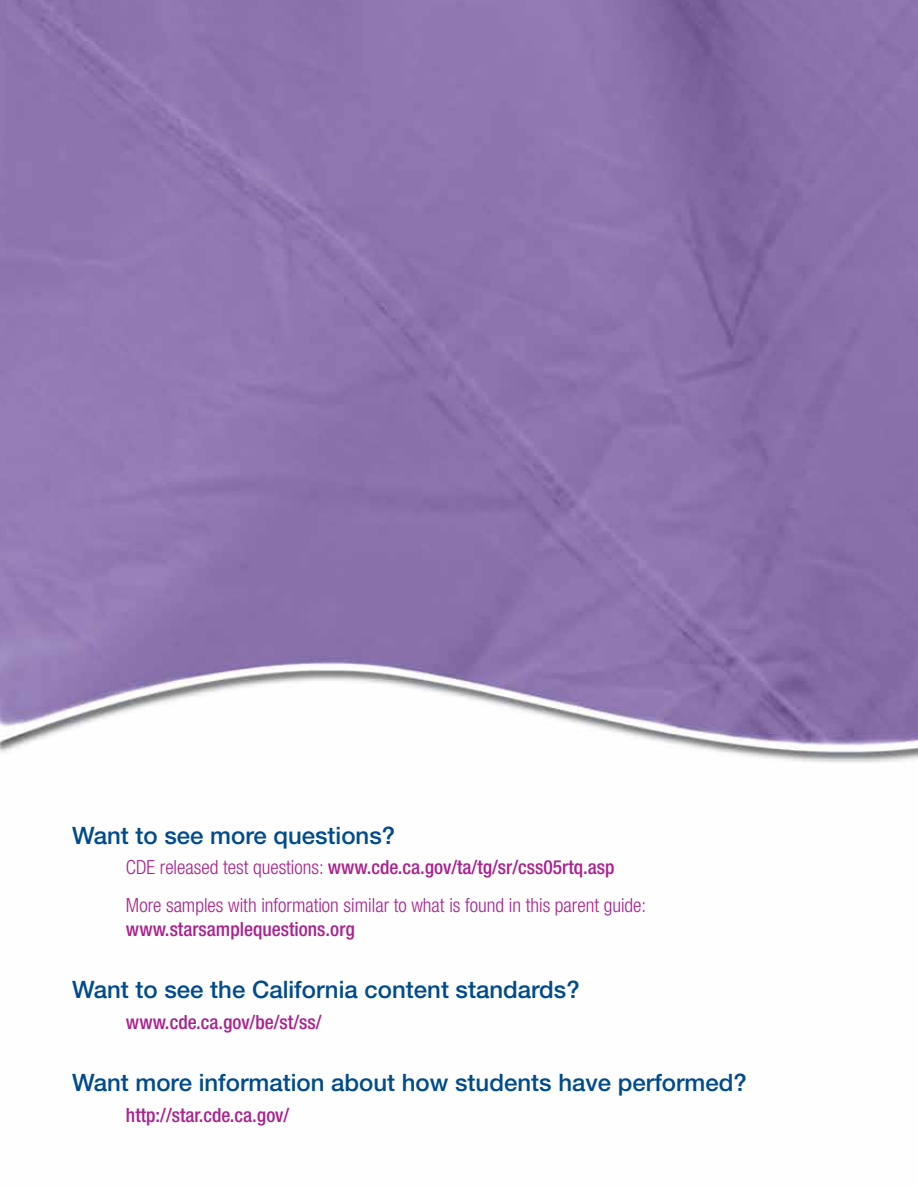
<style>
.page{position:relative;width:918px;height:1188px;background:#fff}
.page>*{position:absolute;margin:0;border:0;box-sizing:border-box;transform-origin:0 0}
.t1{font:500 24px "Helvetica Neue LT Std";color:#004b8d}
.t2{font:300 condensed 19.5px/37.5px "Helvetica Neue LT Std";color:#ab218e}
.t3{font:500 condensed 19.5px "Helvetica Neue LT Std";color:#ab218e}
.s1{font-weight:500}
</style>
<div class="page">
<img style="left:0;top:0;width:918px;height:763px">
<p class="t1" style="left:72px;top:821px;width:325px">Want to see more questions?</p>
<p class="t2" style="left:126px;top:849px;width:522px">CDE released test questions: <span class="s1">www.cde.ca.gov/ta/tg/sr/css05rtq.asp<br></span>More samples with information similar to what is found in this parent guide:</p>
<p class="t3" style="left:126px;top:917px;width:230px">www.starsamplequestions.org</p>
<p class="t1" style="left:72px;top:975px;width:509px">Want to see the California content standards?</p>
<p class="t3" style="left:126px;top:1010px;width:197px">www.cde.ca.gov/be/st/ss/</p>
<p class="t1" style="left:72px;top:1068px;width:676px">Want more information about how students have performed?</p>
<p class="t3" style="left:126px;top:1103px;width:165px">http://star.cde.ca.gov/</p>
</div>
